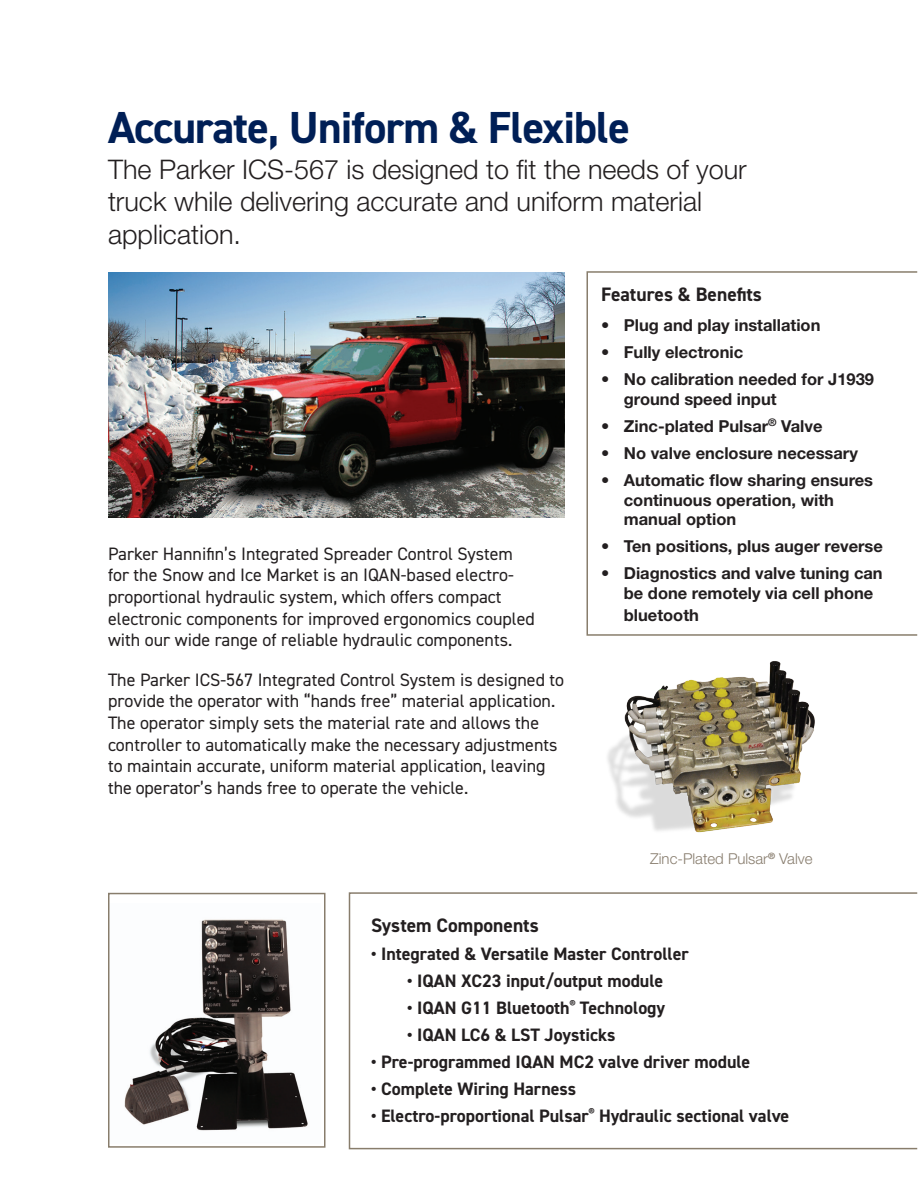
<style>
.page{position:relative;width:918px;height:1188px;background:#fff}
.page>*{position:absolute;margin:0;border:0;box-sizing:border-box;transform-origin:0 0}
.t1{font:700 45px "DIN2014";letter-spacing:-.02em;color:#001f56}
.t2{font:300 27px/32.4px "Helvetica Neue LT Std";color:#231f20}
.t3{font:700 19.5px "DIN2014";color:#231f20}
.t4{font:18px/21.6px "DIN2014";color:#231f20}
.t5{font:700 18px "DIN2014";color:#231f20}
.t6{font:700 16.5px/19.8px "Helvetica Neue LT Std";color:#231f20}
.t7{font:300 15px "Helvetica Neue LT Std";color:#887d6e}
</style>
<div class="page">
<img style="left:108px;top:272px;width:457px;height:246px">
<div style="left:586px;top:271px;width:332px;height:365px;border:2px solid #887d6c"></div>
<div style="left:349px;top:892px;width:569px;height:257px;border:2px solid #887d6c"></div>
<img style="left:124px;top:919px;width:184px;height:212px">
<div style="left:108px;top:893px;width:218px;height:255px;border:2px solid #887d6c"></div>
<img style="left:607px;top:661px;width:208px;height:172px">
<h1 class="t1" style="left:108px;top:98px;width:524px">Accurate, Uniform &amp; Flexible</h1>
<h2 class="t2" style="left:108px;top:153px;width:640px">The Parker ICS-567 is designed to fit the needs of your truck while delivering accurate and uniform material application.</h2>
<p class="t4" style="left:108px;top:542px;width:429px">Parker Hannifin’s Integrated Spreader Control System for the Snow and Ice Market is an IQAN-based electro&shy;proportional hydraulic system, which offers compact electronic components for improved ergonomics coupled with our wide range of reliable hydraulic components.</p>
<p class="t4" style="left:108px;top:668px;width:458px">The Parker ICS-567 Integrated Control System is designed to provide the operator with “hands free” material application.<br>The operator simply sets the material rate and allows the controller to automatically make the necessary adjustments to maintain accurate, uniform material application, leaving the operator’s hands free to operate the vehicle.</p>
<p class="t3" style="left:601px;top:281px;width:162px">Features &amp; Benefits</p>
<p class="t6" style="left:601px;top:315px;width:221px">• Plug and play installation</p>
<p class="t6" style="left:601px;top:342px;width:143px">• Fully electronic</p>
<p class="t6" style="left:624px;top:369px;width:252px;text-indent:-23px">• No calibration needed for J1939 ground speed input</p>
<p class="t6" style="left:601px;top:416px;width:223px">• Zinc-plated Pulsar<sup>®</sup> Valve</p>
<p class="t6" style="left:601px;top:443px;width:258px">• No valve enclosure necessary</p>
<p class="t6" style="left:624px;top:470px;width:251px;text-indent:-23px">• Automatic flow sharing ensures continuous operation, with manual option</p>
<p class="t6" style="left:601px;top:536px;width:283px">• Ten positions, plus auger reverse</p>
<p class="t6" style="left:624px;top:563px;width:260px;text-indent:-23px">• Diagnostics and valve tuning can be done remotely via cell phone</p>
<p class="t6" style="left:624px;top:605px;width:77px">bluetooth</p>
<p class="t7" style="left:650px;top:849px;width:164px">Zinc-Plated Pulsar<sup>®</sup> Valve</p>
<p class="t3" style="left:371px;top:912px;width:169px">System Components</p>
<p class="t5" style="left:371px;top:942px;width:319px">• Integrated &amp; Versatile Master Controller</p>
<p class="t5" style="left:407px;top:969px;width:258px">• IQAN XC23 input/output module</p>
<p class="t5" style="left:407px;top:996px;width:260px">• IQAN G11 Bluetooth<sup>®</sup> Technology</p>
<p class="t5" style="left:407px;top:1023px;width:210px">• IQAN LC6 &amp; LST Joysticks</p>
<p class="t5" style="left:371px;top:1050px;width:381px">• Pre-programmed IQAN MC2 valve driver module</p>
<p class="t5" style="left:371px;top:1077px;width:207px">• Complete Wiring Harness</p>
<p class="t5" style="left:371px;top:1104px;width:420px">• Electro-proportional Pulsar<sup>®</sup> Hydraulic sectional valve</p>
</div>
